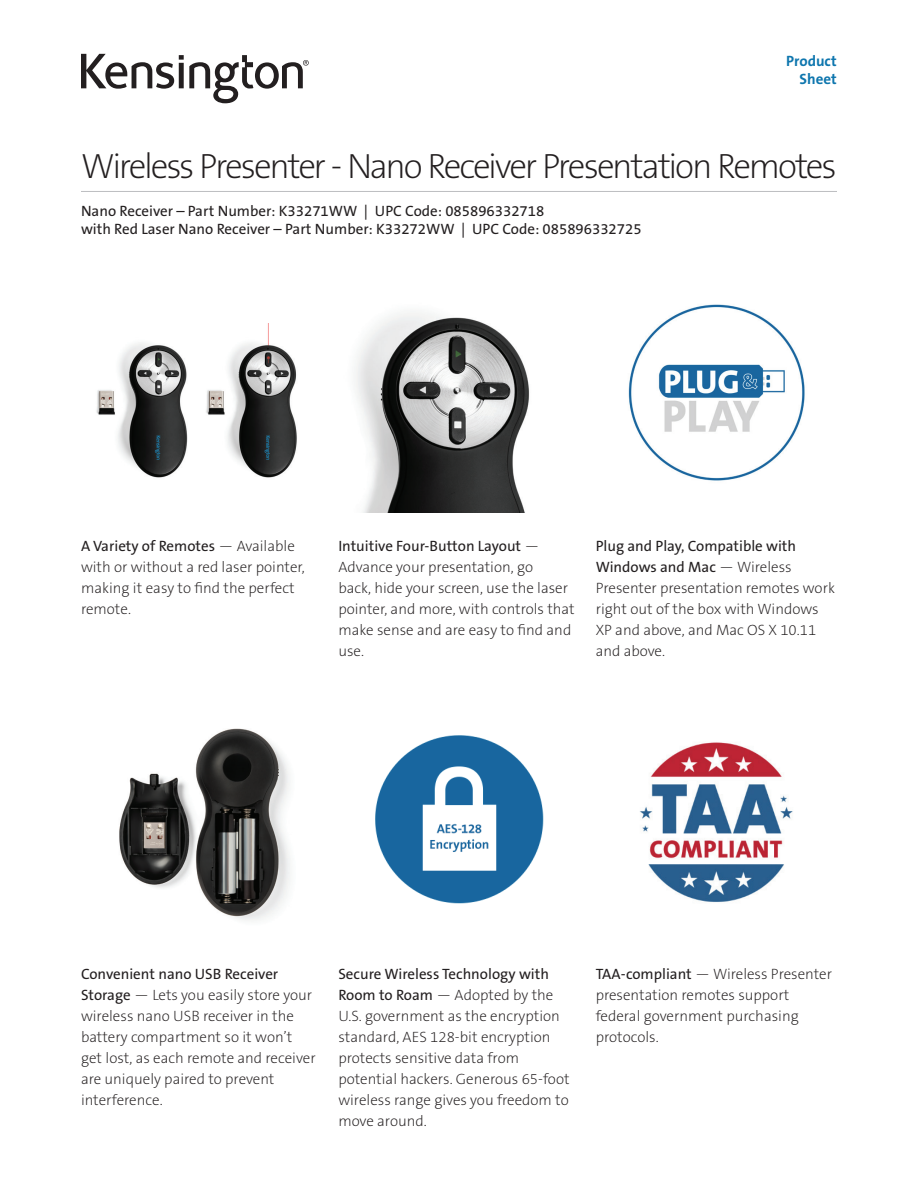
<style>
.page{position:relative;width:918px;height:1188px;background:#fff}
.page>*{position:absolute;margin:0;border:0;box-sizing:border-box;transform-origin:0 0}
.t1{font:35.25px "The Sans KENSINGTON2 XL";letter-spacing:-.065em;color:#231f20}
.t2{font:15px/21px "The Sans KENSINGTON2 XL";color:#231f20}
.t3{font:15px/21px "The Sans KENSINGTON5 Rg";color:#231f20}
.t4{font:15px/18px "The Sans KENSINGTON7 Bd";color:#0e76ae;text-align:right}
.s1{font-family:"The Sans KENSINGTON2 XL"}
.s2{font-family:"The Sans KENSINGTON5 Rg"}
</style>
<div class="page">
<svg style="left:81px;top:54px;width:228px;height:49px"></svg>
<img style="left:96px;top:324px;width:201px;height:154px">
<img style="left:119px;top:728px;width:171px;height:193px">
<img style="left:628px;top:304px;width:177px;height:177px">
<img style="left:640px;top:742px;width:153px;height:160px">
<img style="left:375px;top:735px;width:169px;height:169px">
<img style="left:355px;top:311px;width:174px;height:202px">
<hr style="left:81px;top:191px;width:756px;height:1px;background:#bcbdc0">
<p class="t4" style="left:786px;top:52px;width:52px">Product<br>Sheet</p>
<h1 class="t1" style="left:81px;top:147px;width:757px">Wireless Presenter - Nano Receiver Presentation Remotes</h1>
<p class="t3" style="left:81px;top:202px;width:562px;line-height:18px">Nano Receiver – Part Number: K33271WW | UPC Code: 085896332718<br>with Red Laser Nano Receiver – Part Number: K33272WW | UPC Code: 085896332725</p>
<p class="t3" style="left:81px;top:536px;width:215px">A Variety of Remotes <span class="s1">— Available</span></p>
<p class="t2" style="left:81px;top:557px;width:225px">with or without a red laser pointer, making it easy to find the perfect remote.</p>
<p class="t3" style="left:338px;top:536px;width:203px">Intuitive Four-Button Layout <span class="s1">—</span></p>
<p class="t2" style="left:338px;top:557px;width:238px">Advance your presentation, go<br>back, hide your screen, use the laser pointer, and more, with controls that make sense and are easy to find and use.</p>
<p class="t3" style="left:596px;top:536px;width:202px">Plug and Play, Compatible with<br>Windows and Mac <span class="s1">— Wireless</span></p>
<p class="t2" style="left:596px;top:578px;width:241px">Presenter presentation remotes work right out of the box with Windows<br>XP and above, and Mac OS X 10.11 and above.</p>
<p class="t3" style="left:81px;top:963px;width:199px">Convenient nano USB Receiver</p>
<p class="t2" style="left:81px;top:984px;width:236px"><span class="s2">Storage</span> — Lets you easily store your wireless nano USB receiver in the battery compartment so it won’t get lost, as each remote and receiver are uniquely paired to prevent interference.</p>
<p class="t3" style="left:338px;top:963px;width:212px">Secure Wireless Technology with</p>
<p class="t2" style="left:338px;top:984px;width:233px"><span class="s2">Room to Roam</span> — Adopted by the<br>U.S. government as the encryption standard, AES 128-bit encryption protects sensitive data from potential hackers. Generous 65-foot wireless range gives you freedom to move around.</p>
<p class="t2" style="left:596px;top:963px;width:238px"><span class="s2">TAA-compliant</span> — Wireless Presenter presentation remotes support federal government purchasing protocols.</p>
</div>
